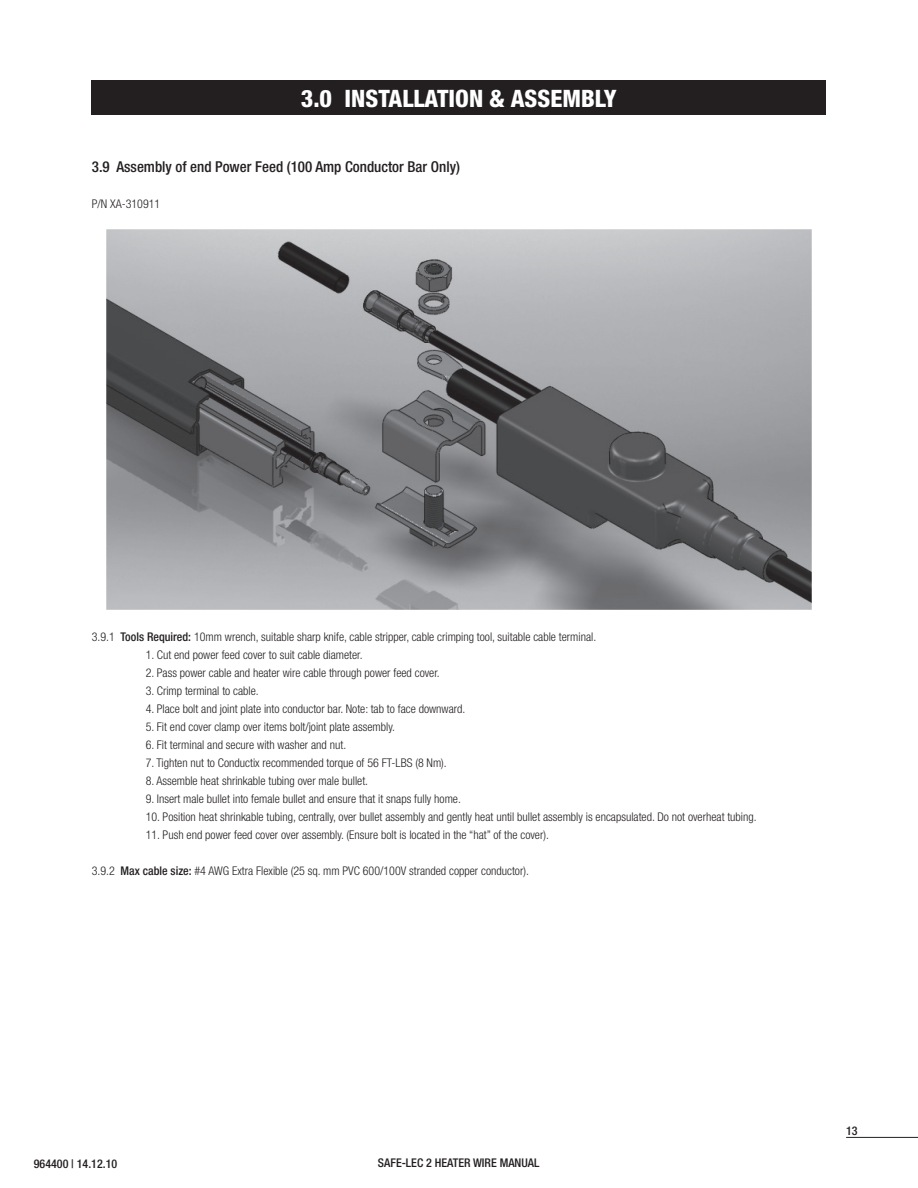
<style>
.page{position:relative;width:918px;height:1188px;background:#fff}
.page>*{position:absolute;margin:0;border:0;box-sizing:border-box;transform-origin:0 0}
.t1{font:800 condensed 24px "Helvetica Neue LT";color:#fff}
.t2{font:500 condensed 15px "Helvetica Neue LT";color:#231f20}
.t3{font:300 condensed 12px "Helvetica Neue LT";color:#231f20}
.t4{font:500 condensed 12px "Helvetica Neue LT";color:#231f20}
.s1{font-weight:500}
</style>
<div class="page">
<hr style="left:846px;top:1137px;width:72px;height:1px;background:#231f20">
<div style="left:91px;top:81px;width:735px;height:34px;background:#231f20"></div>
<img style="left:106px;top:230px;width:706px;height:380px">
<p class="t1" style="left:301px;top:84px;width:317px">3.0 INSTALLATION &amp; ASSEMBLY</p>
<p class="t2" style="left:92px;top:158px;width:370px">3.9 Assembly of end Power Feed (100 Amp Conductor Bar Only)</p>
<p class="t3" style="left:92px;top:197px;width:70px">P/N XA-310911</p>
<p class="t3" style="left:92px;top:630px;width:506px">3.9.1 <span class="s1">Tools Required:</span> 10mm wrench, suitable sharp knife, cable stripper, cable crimping tool, suitable cable terminal.</p>
<p class="t3" style="left:146px;top:648px;width:218px">1. Cut end power feed cover to suit cable diameter.</p>
<p class="t3" style="left:146px;top:666px;width:295px">2. Pass power cable and heater wire cable through power feed cover.</p>
<p class="t3" style="left:146px;top:684px;width:115px">3. Crimp terminal to cable.</p>
<p class="t3" style="left:146px;top:702px;width:321px">4. Place bolt and joint plate into conductor bar. Note: tab to face downward.</p>
<p class="t3" style="left:146px;top:720px;width:251px">5. Fit end cover clamp over items bolt/joint plate assembly.</p>
<p class="t3" style="left:146px;top:738px;width:202px">6. Fit terminal and secure with washer and nut.</p>
<p class="t3" style="left:146px;top:756px;width:303px">7. Tighten nut to Conductix recommended torque of 56 FT-LBS (8 Nm).</p>
<p class="t3" style="left:146px;top:774px;width:224px">8. Assemble heat shrinkable tubing over male bullet.</p>
<p class="t3" style="left:146px;top:792px;width:317px">9. Insert male bullet into female bullet and ensure that it snaps fully home.</p>
<p class="t3" style="left:146px;top:810px;width:612px">10. Position heat shrinkable tubing, centrally, over bullet assembly and gently heat until bullet assembly is encapsulated. Do not overheat tubing.</p>
<p class="t3" style="left:146px;top:828px;width:405px">11. Push end power feed cover over assembly. (Ensure bolt is located in the “hat” of the cover).</p>
<p class="t3" style="left:92px;top:864px;width:439px">3.9.2 <span class="s1">Max cable size:</span> #4 AWG Extra Flexible (25 sq. mm PVC 600/100V stranded copper conductor).</p>
<p class="t4" style="left:34px;top:1156px;width:85px">964400 | 14.12.10</p>
<p class="t4" style="left:378px;top:1156px;width:163px">SAFE-LEC 2 HEATER WIRE MANUAL</p>
<p class="t4" style="left:846px;top:1124px;width:13px">13</p>
</div>
